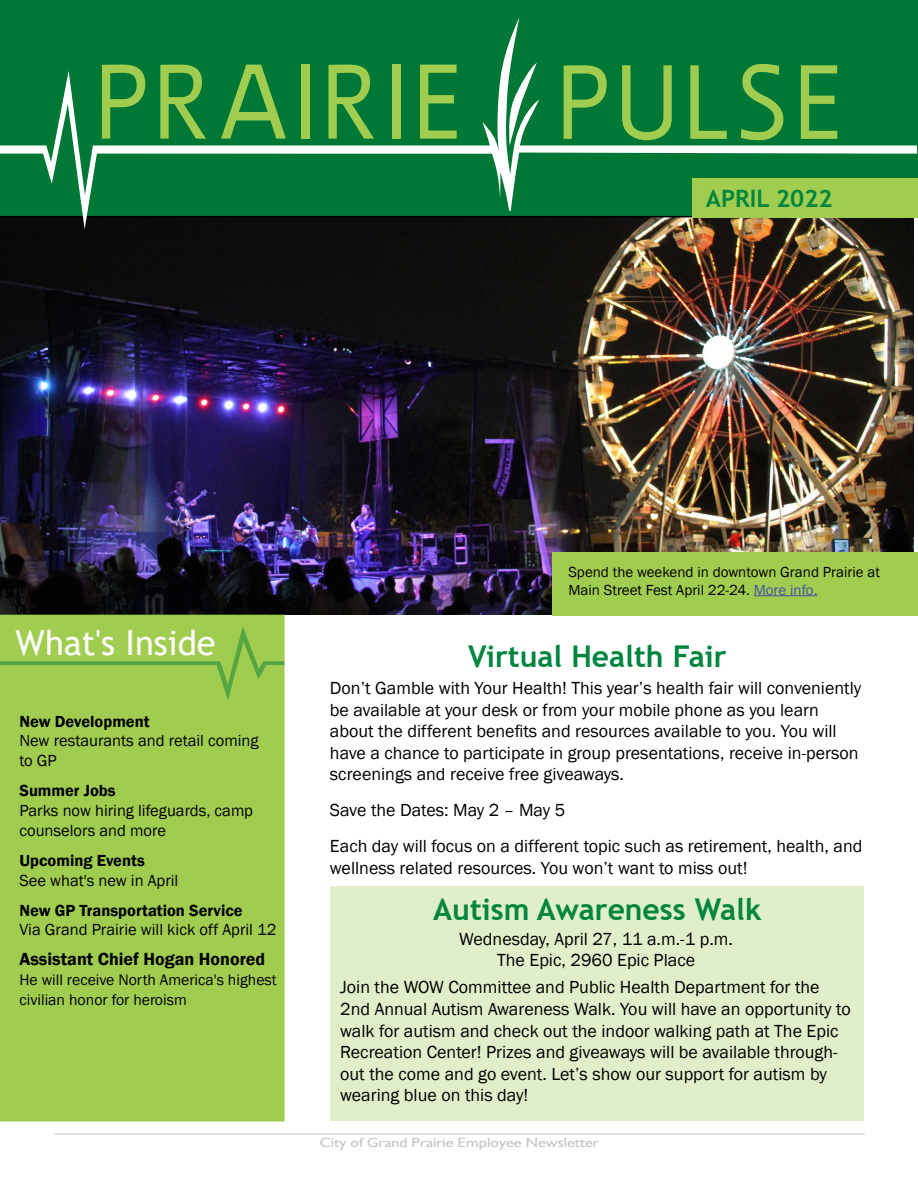
<style>
.page{position:relative;width:918px;height:1188px;background:#fff}
.page>*{position:absolute;margin:0;border:0;box-sizing:border-box;transform-origin:0 0}
.t1{font:105.3px "Ligurino";letter-spacing:.1em;color:#a0cd4f}
.t2{font:34.5px "Trebuchet MS";color:#fff}
.t3{font:700 30px "Trebuchet MS";color:#00853f}
.t4{font:700 24px "Trebuchet MS";color:#00853f}
.t5{font:18px/21.6px "Franklin Gothic";color:#000}
.t6{font:600 18px "Franklin Gothic";color:#000}
.t7{font:16.5px/19.8px "Franklin Gothic";color:#000}
.t8{font:600 16.5px "Franklin Gothic";color:#000}
.t9{font:15.75px/19.8px "Franklin Gothic";color:#000}
.t10{font:15px/18px "Franklin Gothic";color:#000}
.t11{font:13.5px "Humanist";color:#c2c4c6;scale:1.18 1}
.s1{font-size:104.7px}
.s2{color:#3d53a4}
</style>
<div class="page">
<div style="left:331px;top:886px;width:533px;height:235px;background:#e0eeca"></div>
<img style="left:0;top:229px;width:914px;height:386px">
<div style="left:0;top:615px;width:284px;height:506px;background:#a0cd4f"></div>
<div style="left:0;top:615px;width:285px;height:507px;border:2px solid #a0cd4f"></div>
<div style="left:0;top:0;width:918px;height:179px;background:#007835"></div>
<hr style="left:54px;top:1134px;width:811px;height:1px;background:#c2c4c6">
<svg style="left:0;top:18px;width:917px;height:211px;background:#10793e"></svg>
<svg style="left:507px;top:63px;width:30px;height:82px"></svg>
<svg style="left:0;top:626px;width:285px;height:74px"></svg>
<div style="left:693px;top:179px;width:225px;height:39px;background:#a0cd4f"></div>
<div style="left:552px;top:552px;width:366px;height:64px;background:#a0cd4f"></div>
<hr style="left:754px;top:595px;width:63px;height:1px;background:#3d53a4">
<h1 class="t1" style="left:98px;top:42px;width:743px">PRAIRIE <span class="s1">PULSE</span></h1>
<h3 class="t4" style="left:706px;top:183px;width:128px">APRIL 2022</h3>
<h2 class="t2" style="left:16px;top:621px;width:202px">What's Inside</h2>
<p class="t8" style="left:19px;top:711px;width:132px">New Development</p>
<p class="t7" style="left:19px;top:731px;width:241px">New restaurants and retail coming to GP</p>
<p class="t8" style="left:19px;top:780px;width:98px">Summer Jobs</p>
<p class="t7" style="left:19px;top:801px;width:235px">Parks now hiring lifeguards, camp counselors and more</p>
<p class="t8" style="left:19px;top:850px;width:127px">Upcoming Events</p>
<p class="t7" style="left:19px;top:870px;width:160px">See what's new in April</p>
<p class="t8" style="left:19px;top:900px;width:225px">New GP Transportation Service</p>
<p class="t7" style="left:19px;top:920px;width:259px">Via Grand Prairie will kick off April 12</p>
<p class="t6" style="left:19px;top:948px;width:247px">Assistant Chief Hogan Honored</p>
<p class="t9" style="left:19px;top:970px;width:259px">He will receive North America's highest civilian honor for heroism</p>
<p class="t10" style="left:568px;top:563px;width:313px">Spend the weekend in downtown Grand Prairie at<br>Main Street Fest April 22-24. <span class="s2">More info.</span></p>
<h3 class="t3" style="left:468px;top:638px;width:260px">Virtual Health Fair</h3>
<p class="t5" style="left:330px;top:678px;width:533px">Don’t Gamble with Your Health! This year’s health fair will conveniently be available at your desk or from your mobile phone as you learn about the different benefits and resources available to you. You will have a chance to participate in group presentations, receive in-person screenings and receive free giveaways.</p>
<p class="t5" style="left:330px;top:793px;width:534px;line-height:36px">Save the Dates: May 2 – May 5<br>Each day will focus on a different topic such as retirement, health, and</p>
<p class="t5" style="left:330px;top:858px;width:419px">wellness related resources. You won’t want to miss out!</p>
<h3 class="t3" style="left:433px;top:890px;width:330px">Autism Awareness Walk</h3>
<p class="t5" style="left:459px;top:928px;width:275px;text-align:center">Wednesday, April 27, 11 a.m.-1 p.m.<br>The Epic, 2960 Epic Place</p>
<p class="t5" style="left:340px;top:977px;width:512px">Join the WOW Committee and Public Health Department for the 2nd Annual Autism Awareness Walk. You will have an opportunity to walk for autism and check out the indoor walking path at The Epic Recreation Center! Prizes and giveaways will be available through&shy;out the come and go event. Let’s show our support for autism by wearing blue on this day!</p>
<p class="t11" style="left:320px;top:1134px;width:238px">City of Grand Prairie Employee Newsletter</p>
</div>
